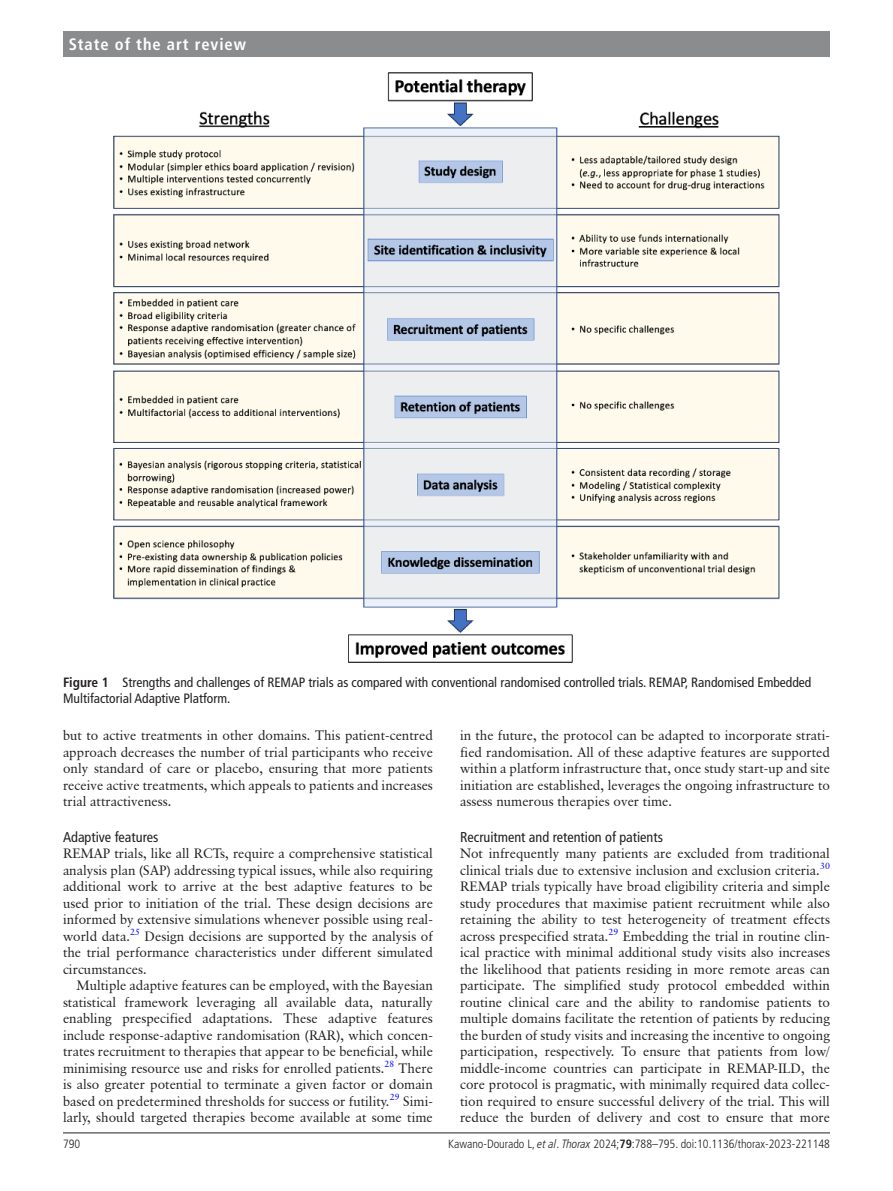
<style>
.page{position:relative;width:893px;height:1191px;background:#fff}
.page>*{position:absolute;margin:0;border:0;box-sizing:border-box;transform-origin:0 0}
.t1{font:700 condensed 16.5px "Frutiger LT Pro";letter-spacing:.055em;color:#fff}
.t2{font:condensed 14.25px "Frutiger LT Pro";color:#231f20}
.t3{font:13.5px/16.5px "Classical Garamond BT";color:#231f20;text-align:justify}
.t4{font:condensed 13.5px/16.5px "Frutiger LT Pro";color:#231f20}
.t5{font:300 condensed 12px "Frutiger LT Pro";color:#231f20}
.s1{font-weight:700}
.s2{font-style:italic}
</style>
<div class="page">
<div style="left:63px;top:31px;width:767px;height:25px;background:#8a8c8e"></div>
<img style="left:113px;top:72px;width:666px;height:590px">
<hr style="left:63px;top:1132px;width:767px;height:1px;background:#231f20">
<p class="t1" style="left:69px;top:34px;width:179px">State of the art review</p>
<p class="t4" style="left:63px;top:673px;width:750px"><span class="s1">Figure 1</span> Strengths and challenges of REMAP trials as compared with conventional randomised controlled trials. REMAP, Randomised Embedded<br>Multifactorial Adaptive Platform.</p>
<p class="t3" style="left:63px;top:727px;width:371px">but to active treatments in other domains. This patient-centred approach decreases the number of trial participants who receive only standard of care or placebo, ensuring that more patients receive active treatments, which appeals to patients and increases trial attractiveness.</p>
<p class="t2" style="left:63px;top:828px;width:97px">Adaptive features</p>
<p class="t3" style="left:63px;top:845px;width:371px">REMAP trials, like all RCTs, require a comprehensive statistical analysis plan (SAP) addressing typical issues, while also requiring additional work to arrive at the best adaptive features to be used prior to initiation of the trial. These design decisions are informed by extensive simulations whenever possible using real&shy;world data.<sup>25</sup> Design decisions are supported by the analysis of the trial performance characteristics under different simulated circumstances.</p>
<p class="t3" style="left:63px;top:977px;width:371px;text-indent:14px">Multiple adaptive features can be employed, with the Bayesian statistical framework leveraging all available data, naturally enabling prespecified adaptations. These adaptive features include response-adaptive randomisation (RAR), which concen&shy;trates recruitment to therapies that appear to be beneficial, while minimising resource use and risks for enrolled patients.<sup>28</sup> There is also greater potential to terminate a given factor or domain based on predetermined thresholds for success or futility.<sup>29</sup> Simi&shy;larly, should targeted therapies become available at some time</p>
<p class="t3" style="left:460px;top:727px;width:371px">in the future, the protocol can be adapted to incorporate strati&shy;fied randomisation. All of these adaptive features are supported within a platform infrastructure that, once study start-up and site initiation are established, leverages the ongoing infrastructure to assess numerous therapies over time.</p>
<p class="t2" style="left:460px;top:828px;width:204px">Recruitment and retention of patients</p>
<p class="t3" style="left:460px;top:845px;width:371px">Not infrequently many patients are excluded from traditional clinical trials due to extensive inclusion and exclusion criteria.<sup>30<br></sup>REMAP trials typically have broad eligibility criteria and simple study procedures that maximise patient recruitment while also retaining the ability to test heterogeneity of treatment effects across prespecified strata.<sup>29</sup> Embedding the trial in routine clin&shy;ical practice with minimal additional study visits also increases the likelihood that patients residing in more remote areas can participate. The simplified study protocol embedded within routine clinical care and the ability to randomise patients to multiple domains facilitate the retention of patients by reducing the burden of study visits and increasing the incentive to ongoing participation, respectively. To ensure that patients from low/ middle-income countries can participate in REMAP-ILD, the core protocol is pragmatic, with minimally required data collec&shy;tion required to ensure successful delivery of the trial. This will reduce the burden of delivery and cost to ensure that more</p>
<p class="t5" style="left:63px;top:1136px;width:19px">790</p>
<p class="t5" style="left:448px;top:1136px;width:383px">Kawano-Dourado L, <span class="s2">et al</span>. <span class="s2">Thorax</span> 2024;<span class="s1">79</span>:788–795. doi:10.1136/thorax-2023-221148</p>
</div>
